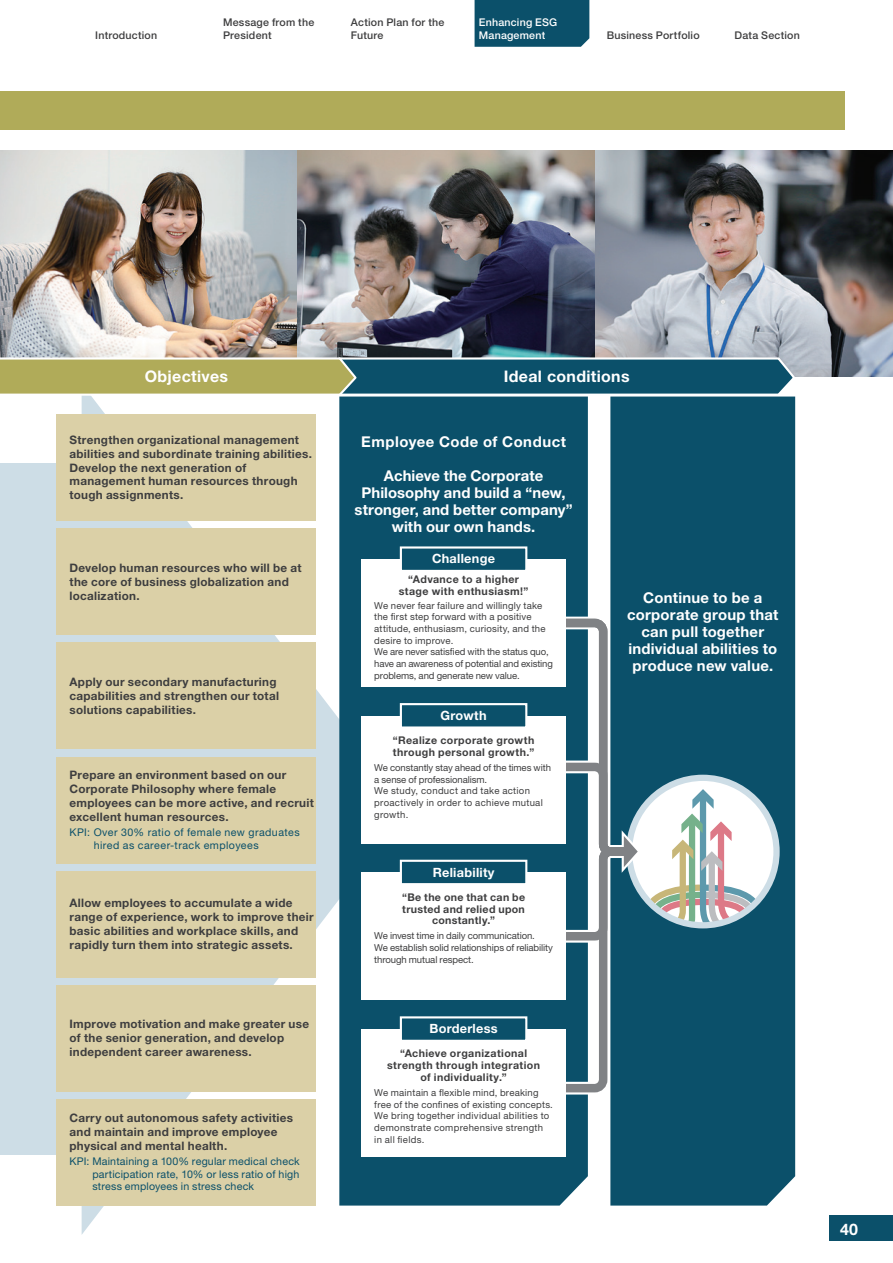
<style>
.page{position:relative;width:893px;height:1263px;background:#fff}
.page>*{position:absolute;margin:0;border:0;box-sizing:border-box;transform-origin:0 0}
.t1{font:700 15.9px "Helvetica Neue LT Std";letter-spacing:.02em;color:#fff}
.t2{font:700 14.85px/17px "Helvetica Neue LT Std";letter-spacing:.01em;color:#fff;text-align:center}
.t3{font:700 14.85px "Helvetica Neue LT Std";letter-spacing:.035em;color:#fff}
.t4{font:700 12.75px "Helvetica Neue LT Std";letter-spacing:.02em;color:#fff}
.t5{font:700 11.7px/13.8px "Helvetica Neue LT Std";letter-spacing:.025em;color:#3e3e3f}
.t6{font:700 10.65px/11.7px "Helvetica Neue LT Std";letter-spacing:.035em;color:#3e3e3f;text-align:center}
.t7{font:10.65px/12.8px "Helvetica Neue LT Std";letter-spacing:.025em;color:#0b506a;text-align:justify}
.t8{font:500 10.65px/13.8px "Helvetica Neue LT Std";letter-spacing:.02em;color:#3e3e3f}
.t9{font:500 10.65px "Helvetica Neue LT Std";letter-spacing:.02em;color:#fff}
.t10{font:9.6px/11.7px "Helvetica Neue LT Std";letter-spacing:.015em;color:#3e3e3f}
.t11{font:9.6px/11.7px "Helvetica Neue LT Std";letter-spacing:-.01em;color:#3e3e3f}
</style>
<div class="page">
<div style="left:0;top:463px;width:134px;height:692px;background:#cddde6"></div>
<svg style="left:82px;top:397px;width:326px;height:837px"></svg>
<img style="left:0;top:151px;width:595px;height:205px">
<img style="left:595px;top:151px;width:298px;height:225px">
<div style="left:610px;top:397px;width:185px;height:808px;background:#0b506a"></div>
<div style="left:0;top:91px;width:845px;height:39px;background:#b0ab59"></div>
<svg style="left:0;top:356px;width:797px;height:41px;background:#6d8b7a"></svg>
<div style="left:339px;top:396px;width:249px;height:809px;background:#0b506a"></div>
<div style="left:57px;top:985px;width:259px;height:106px;background:#dbd0a7"></div>
<div style="left:57px;top:1099px;width:259px;height:106px;background:#dbd0a7"></div>
<div style="left:57px;top:643px;width:259px;height:106px;background:#dbd0a7"></div>
<div style="left:57px;top:415px;width:259px;height:106px;background:#dbd0a7"></div>
<div style="left:57px;top:871px;width:259px;height:106px;background:#dbd0a7"></div>
<div style="left:57px;top:529px;width:259px;height:106px;background:#dbd0a7"></div>
<div style="left:57px;top:757px;width:259px;height:106px;background:#dbd0a7"></div>
<div style="left:362px;top:872px;width:204px;height:128px;background:#fff"></div>
<svg style="left:399px;top:859px;width:129px;height:25px;background:#306a80"></svg>
<div style="left:362px;top:559px;width:204px;height:128px;background:#fff"></div>
<svg style="left:399px;top:545px;width:129px;height:25px;background:#29657c"></svg>
<div style="left:362px;top:1029px;width:204px;height:128px;background:#fff"></div>
<svg style="left:399px;top:1015px;width:129px;height:25px;background:#2a667c"></svg>
<div style="left:362px;top:716px;width:204px;height:127px;background:#fff"></div>
<svg style="left:399px;top:702px;width:129px;height:25px;background:#2c687e"></svg>
<svg style="left:542px;top:610px;width:224px;height:491px"></svg>
<div style="left:829px;top:1215px;width:64px;height:26px;background:#0b506a"></div>
<div style="left:475px;top:0;width:114px;height:47px;background:#0b506a"></div>
<p class="t8" style="left:223px;top:15px;width:93px">Message from the<br>President</p>
<p class="t8" style="left:351px;top:15px;width:95px">Action Plan for the<br>Future</p>
<p class="t9" style="left:479px;top:15px;width:80px">Enhancing ESG</p>
<p class="t8" style="left:95px;top:29px;width:63px">Introduction</p>
<p class="t9" style="left:479px;top:29px;width:68px">Management</p>
<p class="t8" style="left:607px;top:29px;width:94px">Business Portfolio</p>
<p class="t8" style="left:734px;top:29px;width:67px">Data Section</p>
<h1 class="t1" style="left:145px;top:366px;width:85px">Objectives</h1>
<h1 class="t1" style="left:504px;top:366px;width:127px">Ideal conditions</h1>
<p class="t5" style="left:70px;top:433px;width:244px">Strengthen organizational management abilities and subordinate training abilities.<br>Develop the next generation of management human resources through tough assignments.</p>
<p class="t5" style="left:70px;top:561px;width:234px">Develop human resources who will be at the core of business globalization and localization.</p>
<p class="t5" style="left:70px;top:675px;width:211px">Apply our secondary manufacturing capabilities and strengthen our total solutions capabilities.</p>
<p class="t5" style="left:70px;top:768px;width:246px">Prepare an environment based on our Corporate Philosophy where female employees can be more active, and recruit excellent human resources.</p>
<p class="t7" style="left:94px;top:826px;width:207px;text-indent:-24px">KPI: Over 30% ratio of female new graduates hired as career-track employees</p>
<p class="t5" style="left:70px;top:896px;width:246px">Allow employees to accumulate a wide range of experience, work to improve their basic abilities and workplace skills, and rapidly turn them into strategic assets.</p>
<p class="t5" style="left:70px;top:1017px;width:241px">Improve motivation and make greater use of the senior generation, and develop independent career awareness.</p>
<p class="t5" style="left:70px;top:1111px;width:225px">Carry out autonomous safety activities and maintain and improve employee physical and mental health.</p>
<p class="t7" style="left:92px;top:1155px;width:209px;text-indent:-23px">KPI: Maintaining a 100% regular medical check participation rate, 10% or less ratio of high stress employees in stress check</p>
<p class="t3" style="left:361px;top:432px;width:206px">Employee Code of Conduct</p>
<p class="t2" style="left:355px;top:467px;width:220px">Achieve the Corporate<br>Philosophy and build a “new, stronger, and better company” with our own hands.</p>
<p class="t4" style="left:432px;top:551px;width:64px">Challenge</p>
<p class="t6" style="left:399px;top:573px;width:131px">“Advance to a higher stage with enthusiasm!”</p>
<p class="t10" style="left:374px;top:599px;width:180px">We never fear failure and willingly take the first step forward with a positive attitude, enthusiasm, curiosity, and the desire to improve.<br>We are never satisfied with the status quo, have an awareness of potential and existing problems, and generate new value.</p>
<p class="t4" style="left:441px;top:708px;width:47px">Growth</p>
<p class="t6" style="left:393px;top:734px;width:143px;text-align:left">“Realize corporate growth through personal growth.”</p>
<p class="t10" style="left:374px;top:762px;width:178px">We constantly stay ahead of the times with a sense of professionalism.<br>We study, conduct and take action proactively in order to achieve mutual growth.</p>
<p class="t4" style="left:433px;top:864px;width:63px">Reliability</p>
<p class="t6" style="left:402px;top:891px;width:125px">“Be the one that can be trusted and relied upon constantly.”</p>
<p class="t11" style="left:374px;top:930px;width:180px">We invest time in daily communication.<br>We establish solid relationships of reliability through mutual respect.</p>
<p class="t4" style="left:429px;top:1021px;width:70px">Borderless</p>
<p class="t6" style="left:387px;top:1047px;width:154px">“Achieve organizational strength through integration of individuality.”</p>
<p class="t10" style="left:374px;top:1087px;width:180px">We maintain a flexible mind, breaking free of the confines of existing concepts.<br>We bring together individual abilities to demonstrate comprehensive strength in all fields.</p>
<p class="t2" style="left:627px;top:589px;width:153px">Continue to be a corporate group that can pull together individual abilities to produce new value.</p>
<h1 class="t1" style="left:840px;top:1219px;width:20px">40</h1>
</div>
